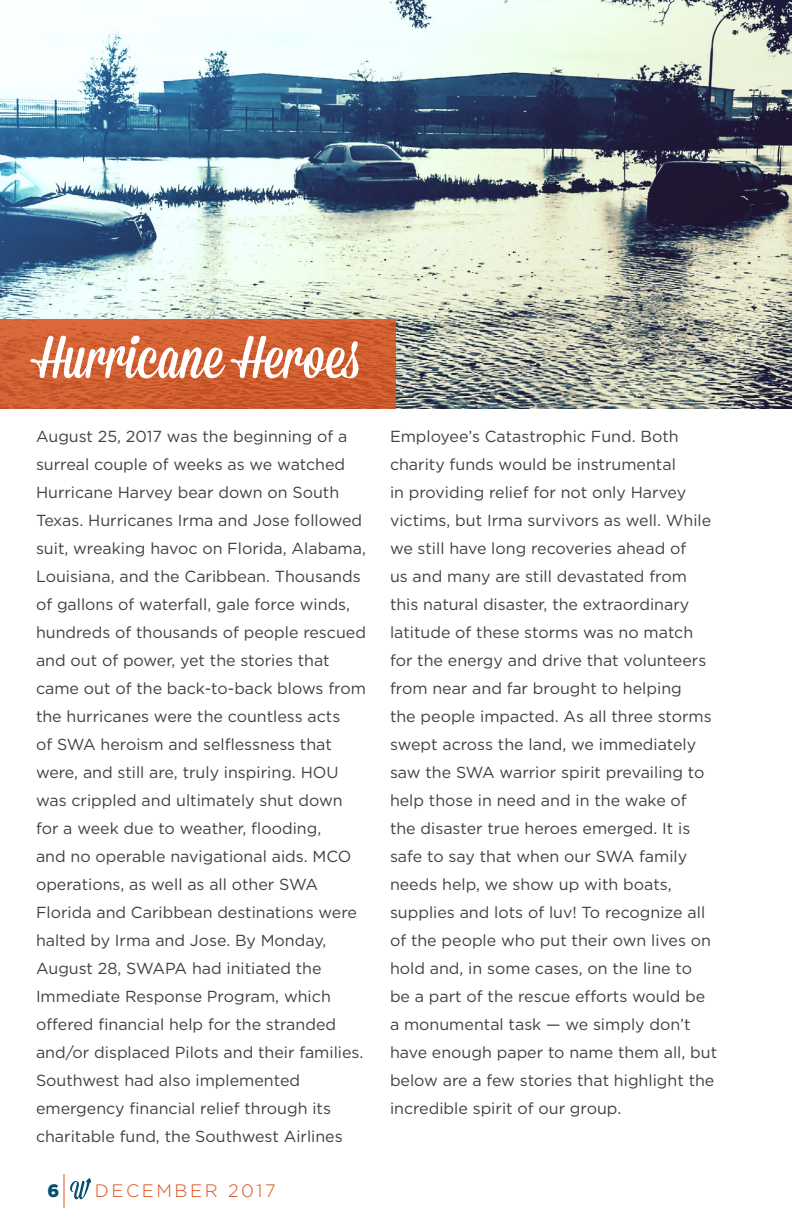
<style>
.page{position:relative;width:792px;height:1224px;background:#fff}
.page>*{position:absolute;margin:0;border:0;box-sizing:border-box;transform-origin:0 0}
.t1{font:59.6px "Mission Script";color:#fff}
.t2{font:300 18px "Gotham";letter-spacing:.14em;color:#d9531e}
.t3{font:900 18px "Gotham";color:#014f6e}
.t4{font:16px/28px "Gotham";color:#414042}
</style>
<div class="page">
<svg style="left:70px;top:1178px;width:21px;height:21px"></svg>
<hr style="left:64px;top:1174px;width:1px;height:34px;background:#d9531e">
<img style="left:0;top:0;width:792px;height:408px">
<svg style="left:0;top:319px;width:396px;height:89px;fill:#d36132"></svg>
<h1 class="t1" style="left:36px;top:322px;width:325px">Hurricane Heroes</h1>
<p class="t4" style="left:36px;top:422px;width:332px">August 25, 2017 was the beginning of a surreal couple of weeks as we watched Hurricane Harvey bear down on South Texas. Hurricanes Irma and Jose followed suit, wreaking havoc on Florida, Alabama, Louisiana, and the Caribbean. Thousands of gallons of waterfall, gale force winds, hundreds of thousands of people rescued and out of power, yet the stories that came out of the back-to-back blows from the hurricanes were the countless acts<br>of SWA heroism and selflessness that were, and still are, truly inspiring. HOU was crippled and ultimately shut down for a week due to weather, flooding,<br>and no operable navigational aids. MCO operations, as well as all other SWA Florida and Caribbean destinations were halted by Irma and Jose. By Monday, August 28, SWAPA had initiated the Immediate Response Program, which offered financial help for the stranded and/or displaced Pilots and their families.<br>Southwest had also implemented emergency financial relief through its charitable fund, the Southwest Airlines</p>
<p class="t4" style="left:390px;top:422px;width:329px">Employee’s Catastrophic Fund. Both charity funds would be instrumental<br>in providing relief for not only Harvey victims, but Irma survivors as well. While we still have long recoveries ahead of<br>us and many are still devastated from this natural disaster, the extraordinary latitude of these storms was no match for the energy and drive that volunteers from near and far brought to helping<br>the people impacted. As all three storms swept across the land, we immediately saw the SWA warrior spirit prevailing to help those in need and in the wake of<br>the disaster true heroes emerged. It is safe to say that when our SWA family needs help, we show up with boats, supplies and lots of luv! To recognize all of the people who put their own lives on hold and, in some cases, on the line to<br>be a part of the rescue efforts would be a monumental task — we simply don’t have enough paper to name them all, but below are a few stories that highlight the incredible spirit of our group.</p>
<p class="t3" style="left:47px;top:1180px;width:13px">6</p>
<p class="t2" style="left:95px;top:1181px;width:182px">DECEMBER 2017</p>
</div>
